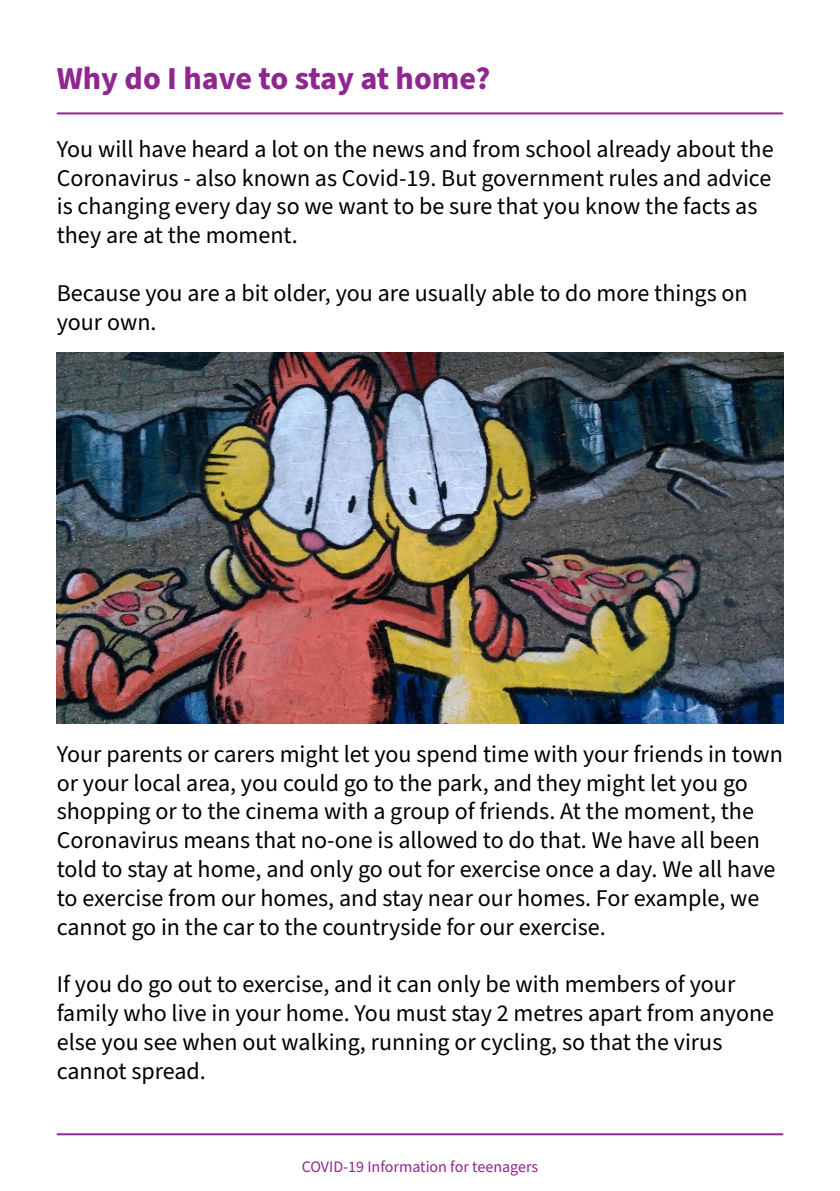
<style>
.page{position:relative;width:840px;height:1191px;background:#fff}
.page>*{position:absolute;margin:0;border:0;box-sizing:border-box;transform-origin:0 0}
.t1{font:700 32px "Source Sans Pro";color:#90268f}
.t2{font:24px/28.8px "Source Sans Pro";color:#000001}
.t3{font:16px "Source Sans Pro";color:#90268f}
</style>
<div class="page">
<img style="left:57px;top:352px;width:725px;height:371px">
<hr style="left:57px;top:1133px;width:725px;height:2px;background:#90268f">
<hr style="left:57px;top:112px;width:725px;height:2px;background:#90268f">
<p class="t1" style="left:57px;top:57px;width:435px">Why do I have to stay at home?</p>
<p class="t2" style="left:57px;top:135px;width:718px">You will have heard a lot on the news and from school already about the Coronavirus - also known as Covid-19. But government rules and advice is changing every day so we want to be sure that you know the facts as they are at the moment.</p>
<p class="t2" style="left:57px;top:279px;width:692px">Because you are a bit older, you are usually able to do more things on your own.</p>
<p class="t2" style="left:57px;top:740px;width:727px">Your parents or carers might let you spend time with your friends in town or your local area, you could go to the park, and they might let you go shopping or to the cinema with a group of friends. At the moment, the Coronavirus means that no-one is allowed to do that. We have all been told to stay at home, and only go out for exercise once a day. We all have to exercise from our homes, and stay near our homes. For example, we cannot go in the car to the countryside for our exercise.</p>
<p class="t2" style="left:57px;top:970px;width:718px">If you do go out to exercise, and it can only be with members of your family who live in your home. You must stay 2 metres apart from anyone else you see when out walking, running or cycling, so that the virus cannot spread.</p>
<p class="t3" style="left:301px;top:1156px;width:238px">COVID-19 Information for teenagers</p>
</div>
